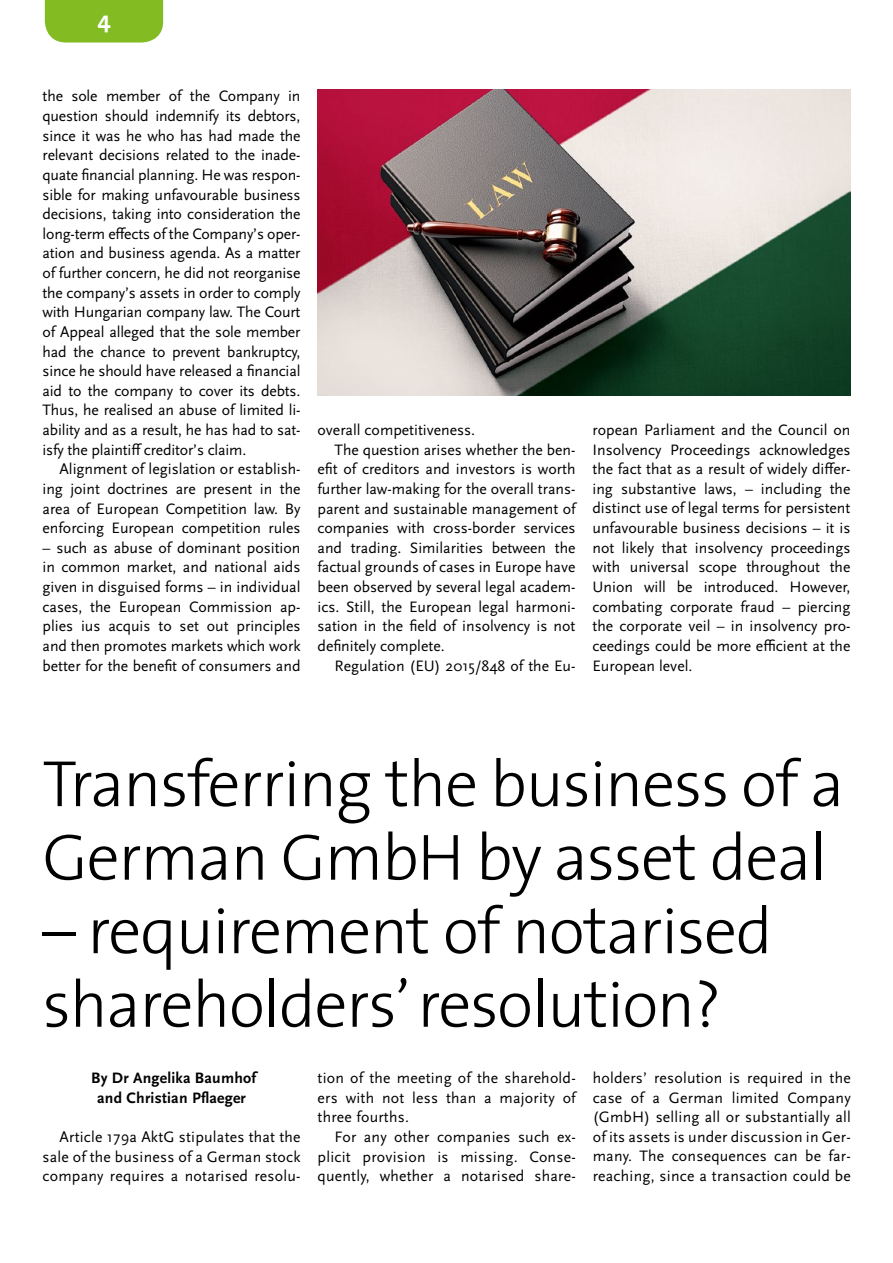
<style>
.page{position:relative;width:893px;height:1263px;background:#fff}
.page>*{position:absolute;margin:0;border:0;box-sizing:border-box;transform-origin:0 0}
.t1{font:300 66px/73.5px "The Sans";letter-spacing:-.02em;color:#000}
.t2{font:700 24px "The Sans";color:#fff}
.t3{font:15.75px/19.6px "Scala Sans Pro";color:#000;text-align:justify}
.t4{font:700 15.75px/19.6px "Scala Sans Pro";letter-spacing:.015em;color:#000;text-align:center}
</style>
<div class="page">
<div style="left:45px;top:0;width:118px;height:43px;background:#82bb22"></div>
<img style="left:317px;top:89px;width:533px;height:307px">
<h2 class="t2" style="left:97px;top:-1px;width:15px">4</h2>
<p class="t3" style="left:43px;top:86px;width:259px">the sole member of the Company in question should indemnify its debtors, since it was he who has had made the relevant decisions related to the inade&shy;quate financial planning. He was respon&shy;sible for making unfavourable business decisions, taking into consideration the long-term effects of the Company’s oper&shy;ation and business agenda. As a matter of further concern, he did not reorganise the company’s assets in order to comply with Hungarian company law. The Court of Appeal alleged that the sole member had the chance to prevent bankruptcy, since he should have released a financial aid to the company to cover its debts.<br>Thus, he realised an abuse of limited li&shy;ability and as a result, he has had to sat&shy;isfy the plaintiff creditor’s claim.</p>
<p class="t3" style="left:43px;top:459px;width:259px;text-indent:17px">Alignment of legislation or establish&shy;ing joint doctrines are present in the area of European Competition law. By enforcing European competition rules</p>
<p class="t3" style="left:43px;top:538px;width:259px">– such as abuse of dominant position in common market, and national aids given in disguised forms – in individual cases, the European Commission ap&shy;plies ius acquis to set out principles and then promotes markets which work better for the benefit of consumers and</p>
<p class="t3" style="left:317px;top:420px;width:159px">overall competitiveness.</p>
<p class="t3" style="left:334px;top:440px;width:242px">The question arises whether the ben-</p>
<p class="t3" style="left:317px;top:459px;width:259px">efit of creditors and investors is worth</p>
<p class="t3" style="left:317px;top:479px;width:259px">further law-making for the overall trans-</p>
<p class="t3" style="left:317px;top:498px;width:259px">parent and sustainable management of</p>
<p class="t3" style="left:317px;top:518px;width:259px">companies with cross-border services</p>
<p class="t3" style="left:317px;top:538px;width:259px">and trading. Similarities between the</p>
<p class="t3" style="left:317px;top:557px;width:259px">factual grounds of cases in Europe have</p>
<p class="t3" style="left:317px;top:577px;width:259px">been observed by several legal academ-</p>
<p class="t3" style="left:317px;top:597px;width:259px">ics. Still, the European legal harmoni-</p>
<p class="t3" style="left:317px;top:616px;width:259px">sation in the field of insolvency is not</p>
<p class="t3" style="left:317px;top:636px;width:129px">definitely complete.</p>
<p class="t3" style="left:334px;top:655px;width:242px">Regulation (EU) 2015/848 of the Eu-</p>
<p class="t3" style="left:592px;top:420px;width:259px">ropean Parliament and the Council on Insolvency Proceedings acknowledges the fact that as a result of widely differ&shy;ing substantive laws, – including the distinct use of legal terms for persistent unfavourable business decisions – it is not likely that insolvency proceedings with universal scope throughout the Union will be introduced. However, combating corporate fraud – piercing the corporate veil – in insolvency pro&shy;ceedings could be more efficient at the European level.</p>
<h1 class="t1" style="left:43px;top:745px;width:803px">Transferring the business of a<br>German GmbH by asset deal</h1>
<h1 class="t1" style="left:43px;top:892px;width:731px">– requirement of notarised shareholders’ resolution?</h1>
<p class="t4" style="left:91px;top:1068px;width:166px">By Dr Angelika Baumhof and Christian Pflaeger</p>
<p class="t3" style="left:43px;top:1127px;width:260px;text-indent:17px">Article 179a AktG stipulates that the sale of the business of a German stock company requires a notarised resolu-</p>
<p class="t3" style="left:318px;top:1068px;width:260px">tion of the meeting of the sharehold&shy;ers with not less than a majority of three fourths.</p>
<p class="t3" style="left:318px;top:1127px;width:260px;text-indent:17px">For any other companies such ex&shy;plicit provision is missing. Conse&shy;quently, whether a notarised share-</p>
<p class="t3" style="left:593px;top:1068px;width:260px">holders’ resolution is required in the case of a German limited Company (GmbH) selling all or substantially all of its assets is under discussion in Ger&shy;many. The consequences can be far&shy;reaching, since a transaction could be</p>
</div>
